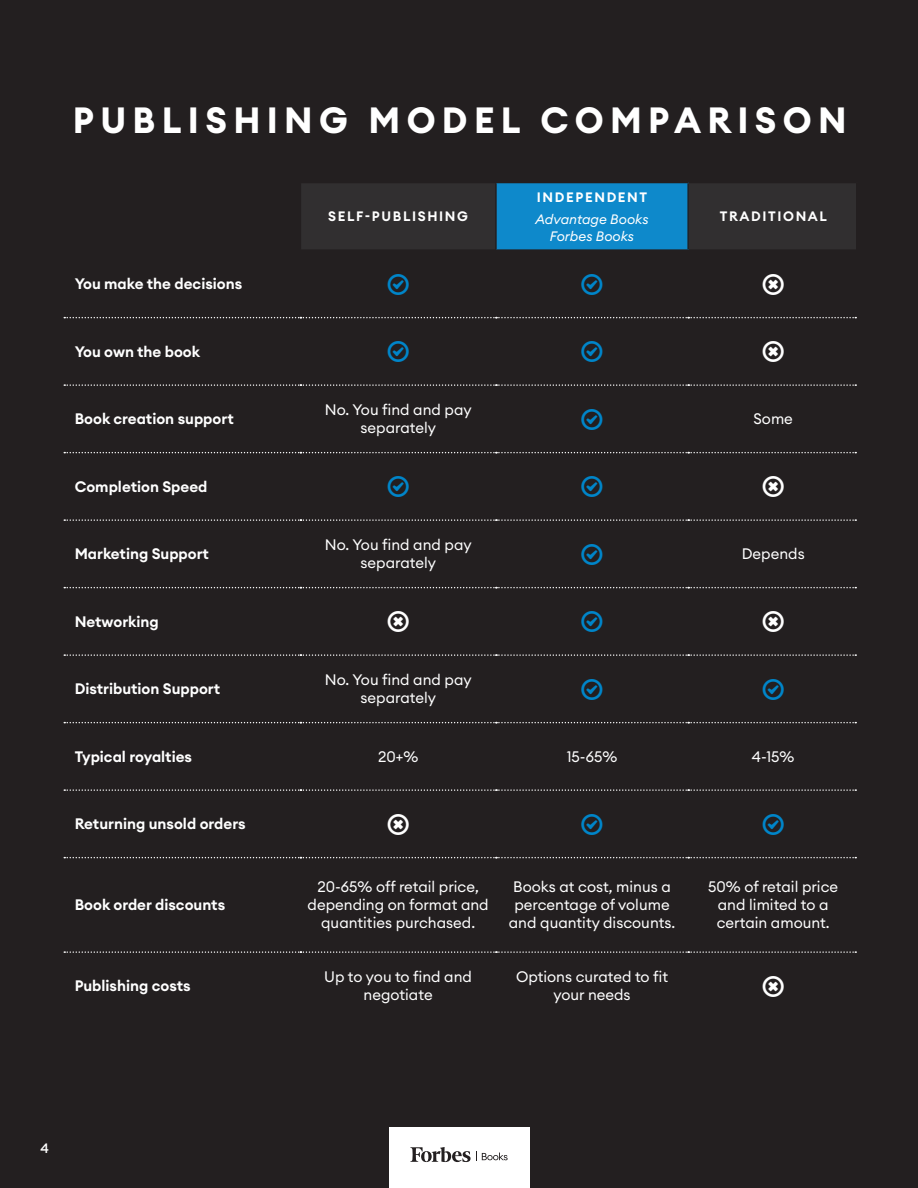
<style>
.page{position:relative;width:918px;height:1188px;background:#231f20}
.page>*{position:absolute;margin:0;border:0;box-sizing:border-box;transform-origin:0 0}
.t1{font:700 36px "Euclid Circular A";letter-spacing:.175em;color:#fff}
.t2{font:15px/18px "Euclid Circular A";color:#fff;text-align:center}
.t3{font:600 15px "Euclid Circular A";color:#fff}
.t4{font:600 13.5px "Euclid Circular A";letter-spacing:.12em;color:#fff}
.t5{font:italic 13.5px/16.2px "Euclid Circular A";color:#fff;text-align:center}
.t6{font:500 13.5px "Euclid Circular A";color:#fff}
</style>
<div class="page">
<div style="left:301px;top:183px;width:555px;height:66px;background:#312f30"></div>
<div style="left:496px;top:183px;width:192px;height:67px;background:#0e89cb"></div>
<hr style="left:495px;top:183px;width:2px;height:66px;background:#231f20">
<hr style="left:687px;top:183px;width:2px;height:66px;background:#231f20">
<hr style="left:496px;top:249px;width:192px;height:2px;background:#231f20">
<svg style="left:64px;top:317px;width:792px;height:1px"></svg>
<svg style="left:64px;top:384px;width:792px;height:2px"></svg>
<svg style="left:64px;top:452px;width:792px;height:1px"></svg>
<svg style="left:64px;top:519px;width:792px;height:2px"></svg>
<svg style="left:64px;top:587px;width:792px;height:1px"></svg>
<svg style="left:64px;top:654px;width:792px;height:2px"></svg>
<svg style="left:64px;top:722px;width:792px;height:1px"></svg>
<svg style="left:64px;top:789px;width:792px;height:2px"></svg>
<svg style="left:64px;top:857px;width:792px;height:1px"></svg>
<svg style="left:64px;top:951px;width:792px;height:2px"></svg>
<div style="left:389px;top:1128px;width:140px;height:60px;background:#fff"></div>
<svg style="left:410px;top:1147px;width:98px;height:15px"></svg>
<h1 class="t1" style="left:73px;top:99px;width:775px">PUBLISHING MODEL COMPARISON</h1>
<p class="t3" style="left:75px;top:275px;width:169px">You make the decisions</p>
<p class="t3" style="left:75px;top:343px;width:127px">You own the book</p>
<p class="t4" style="left:328px;top:208px;width:141px">SELF-PUBLISHING</p>
<p class="t4" style="left:537px;top:188px;width:112px">INDEPENDENT</p>
<p class="t5" style="left:536px;top:213px;width:115px">Advantage Books<br>Forbes Books</p>
<p class="t4" style="left:720px;top:208px;width:109px">TRADITIONAL</p>
<p class="t3" style="left:75px;top:409px;width:161px">Book creation support</p>
<p class="t2" style="left:325px;top:401px;width:148px">No. You find and pay separately</p>
<p class="t2" style="left:753px;top:410px;width:41px">Some</p>
<p class="t3" style="left:75px;top:477px;width:134px">Completion Speed</p>
<p class="t3" style="left:75px;top:544px;width:136px">Marketing Support</p>
<p class="t2" style="left:325px;top:536px;width:148px">No. You find and pay separately</p>
<p class="t2" style="left:742px;top:545px;width:64px">Depends</p>
<p class="t3" style="left:75px;top:612px;width:86px">Networking</p>
<p class="t3" style="left:75px;top:679px;width:147px">Distribution Support</p>
<p class="t2" style="left:325px;top:671px;width:148px">No. You find and pay separately</p>
<p class="t3" style="left:75px;top:747px;width:119px">Typical royalties</p>
<p class="t2" style="left:378px;top:748px;width:42px">20+%</p>
<p class="t2" style="left:567px;top:748px;width:52px">15-65%</p>
<p class="t2" style="left:752px;top:748px;width:44px">4-15%</p>
<p class="t3" style="left:75px;top:814px;width:172px">Returning unsold orders</p>
<p class="t3" style="left:75px;top:895px;width:152px">Book order discounts</p>
<p class="t2" style="left:308px;top:878px;width:183px">20-65% off retail price, depending on format and quantities purchased.</p>
<p class="t2" style="left:509px;top:878px;width:168px">Books at cost, minus a percentage of volume and quantity discounts.</p>
<p class="t2" style="left:708px;top:878px;width:131px">50% of retail price and limited to a certain amount.</p>
<p class="t3" style="left:75px;top:976px;width:117px">Publishing costs</p>
<p class="t2" style="left:324px;top:968px;width:149px">Up to you to find and negotiate</p>
<p class="t2" style="left:516px;top:968px;width:154px">Options curated to fit your needs</p>
<p class="t6" style="left:40px;top:1141px;width:10px">4</p>
</div>
